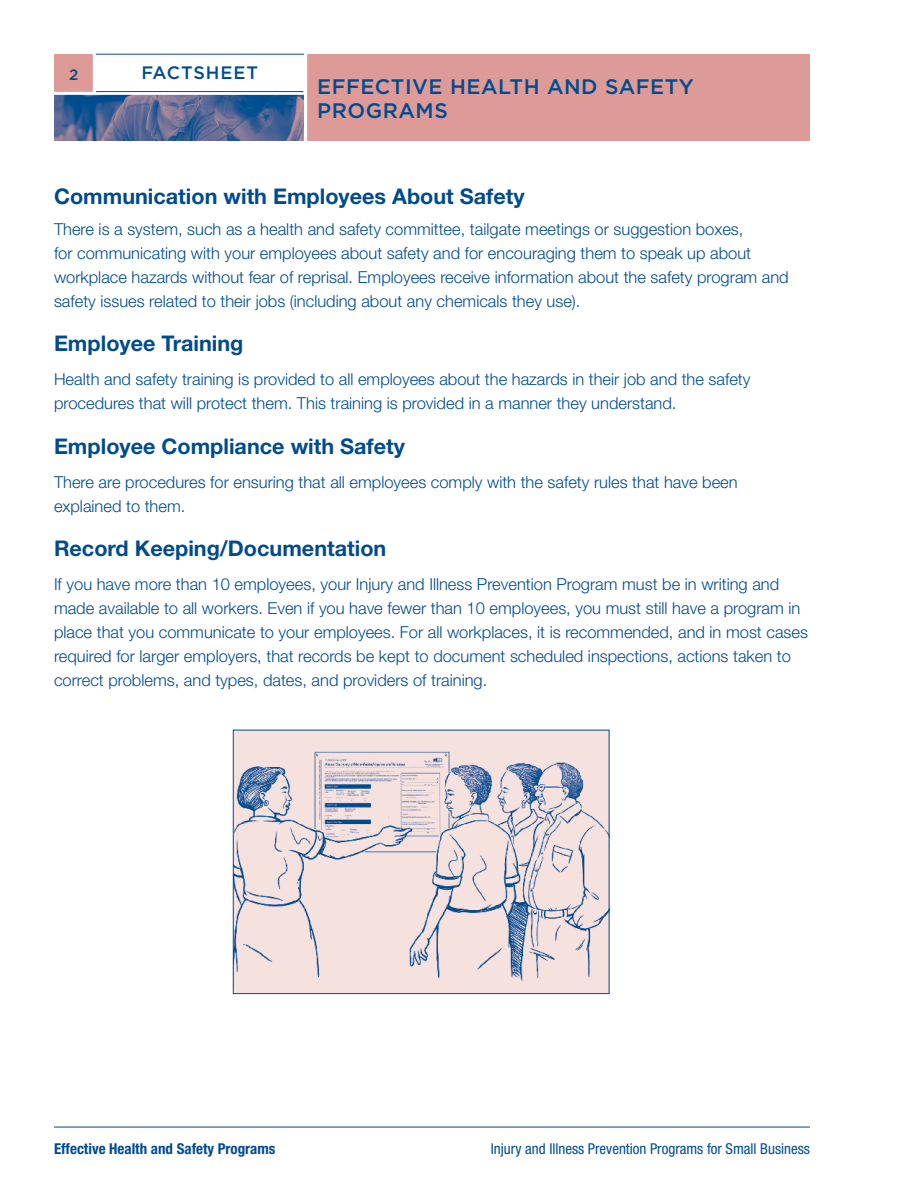
<style>
.page{position:relative;width:918px;height:1188px;background:#fff}
.page>*{position:absolute;margin:0;border:0;box-sizing:border-box;transform-origin:0 0}
.t1{font:700 21.6px "Helvetica Neue LT Std";color:#004b8e}
.t2{font:500 21px/24px "Gotham";letter-spacing:.025em;color:#004b8e}
.t3{font:500 18px "Gotham";letter-spacing:.05em;color:#004b8e}
.t4{font:300 16.5px/24px "Helvetica Neue LT Std";color:#004b8e}
.t5{font:condensed 15px "Helvetica Neue LT Std";color:#004b8e}
.t6{font:700 condensed 15px "Helvetica Neue LT Std";color:#004b8e}
.t7{font:500 15px "Gotham";color:#004b8e}
</style>
<div class="page">
<div style="left:54px;top:54px;width:40px;height:40px;background:#de9a96"></div>
<div style="left:306px;top:54px;width:504px;height:87px;background:#de9a96"></div>
<img style="left:54px;top:95px;width:250px;height:46px">
<hr style="left:49px;top:92px;width:257px;height:3px;background:#fff">
<hr style="left:93px;top:54px;width:212px;height:1px;background:#004b8e">
<hr style="left:93px;top:47px;width:3px;height:47px;background:#fff">
<hr style="left:96px;top:91px;width:207px;height:1px;background:#004b8e">
<hr style="left:54px;top:1127px;width:756px;height:1px;background:#004b8e">
<hr style="left:304px;top:42px;width:3px;height:114px;background:#fff">
<img style="left:235px;top:732px;width:372px;height:260px">
<div style="left:233px;top:730px;width:376px;height:264px;border:1px solid #004b8e"></div>
<p class="t7" style="left:69px;top:65px;width:11px">2</p>
<p class="t3" style="left:141px;top:61px;width:118px">FACTSHEET</p>
<p class="t2" style="left:317px;top:74px;width:378px">EFFECTIVE HEALTH AND SAFETY<br>PROGRAMS</p>
<h2 class="t1" style="left:54px;top:183px;width:472px">Communication with Employees About Safety</h2>
<p class="t4" style="left:54px;top:217px;width:736px">There is a system, such as a health and safety committee, tailgate meetings or suggestion boxes,<br>for communicating with your employees about safety and for encouraging them to speak up about workplace hazards without fear of reprisal. Employees receive information about the safety program and safety issues related to their jobs (including about any chemicals they use).</p>
<h2 class="t1" style="left:54px;top:330px;width:191px">Employee Training</h2>
<p class="t4" style="left:54px;top:367px;width:698px">Health and safety training is provided to all employees about the hazards in their job and the safety procedures that will protect them. This training is provided in a manner they understand.</p>
<h2 class="t1" style="left:54px;top:433px;width:353px">Employee Compliance with Safety</h2>
<p class="t4" style="left:54px;top:469px;width:685px">There are procedures for ensuring that all employees comply with the safety rules that have been explained to them.</p>
<h2 class="t1" style="left:54px;top:535px;width:334px">Record Keeping/Documentation</h2>
<p class="t4" style="left:54px;top:572px;width:756px">If you have more than 10 employees, your Injury and Illness Prevention Program must be in writing and made available to all workers. Even if you have fewer than 10 employees, you must still have a program in place that you communicate to your employees. For all workplaces, it is recommended, and in most cases required for larger employers, that records be kept to document scheduled inspections, actions taken to correct problems, and types, dates, and providers of training.</p>
<p class="t6" style="left:54px;top:1140px;width:223px">Effective Health and Safety Programs</p>
<p class="t5" style="left:491px;top:1140px;width:321px">Injury and Illness Prevention Programs for Small Business</p>
</div>
